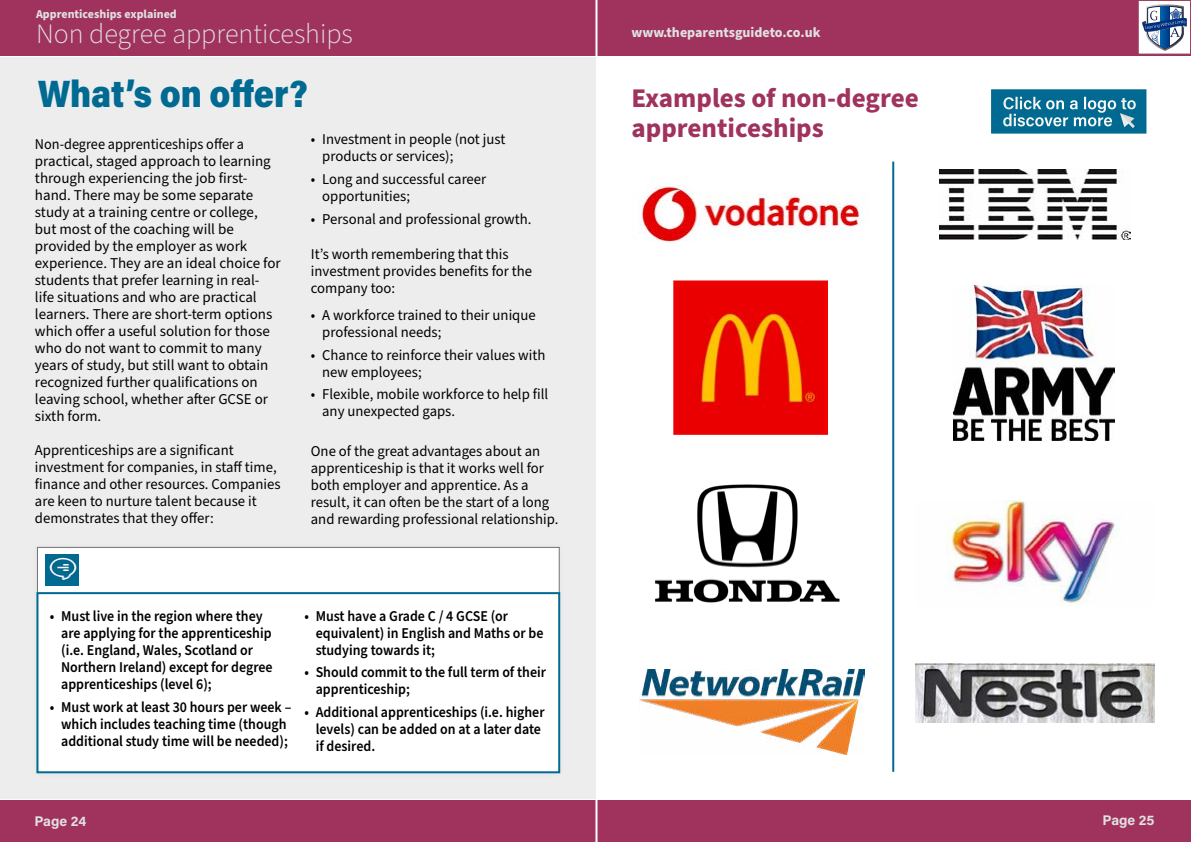
<style>
.page{position:relative;width:1191px;height:842px;background:#fff}
.page>*{position:absolute;margin:0;border:0;box-sizing:border-box;transform-origin:0 0}
.t1{font:900 38px "Acumin Pro";color:#006a92;scale:.89 1}
.t2{font:300 28px "Source Sans Pro";color:#e1e1e1}
.t3{font:700 27px/30px "Source Sans Pro";color:#a0335e}
.t4{font:600 17px/17px "Acumin Pro";color:#fff}
.t5{font:15px/17px "Source Sans Pro";color:#000}
.t6{font:15px/17px "Source Sans Pro";color:#000;scale:.95 1}
.t7{font:600 15px/17px "Source Sans Pro";color:#000;scale:.93 1}
.t8{font:700 14px "Source Sans Pro";color:#e1e1e1}
.t9{font:700 14px "Acumin Pro";letter-spacing:-.005em;color:#e1e1e1}
.t10{font:700 12px "Source Sans Pro";color:#e1e1e1}
</style>
<div class="page">
<div style="left:0;top:0;width:1191px;height:55px;background:#a0335e"></div>
<div style="left:0;top:801px;width:1191px;height:41px;background:#a0335e"></div>
<hr style="left:595px;top:0;width:2px;height:842px;background:#fff">
<div style="left:1138px;top:0;width:52px;height:54px;background:#fff"></div>
<svg style="left:1142px;top:4px;width:45px;height:47px"></svg>
<div style="left:1137px;top:0;width:54px;height:55px;border:1px solid #a04162"></div>
<div style="left:0;top:58px;width:595px;height:741px;background:#ededed"></div>
<div style="left:32px;top:543px;width:532px;height:234px;background:#e1e1e1;opacity:.75"></div>
<div style="left:37px;top:547px;width:522px;height:47px;background:#fff;border:1px solid #757474"></div>
<div style="left:37px;top:593px;width:522px;height:179px;background:#fff"></div>
<div style="left:36px;top:592px;width:524px;height:181px;border:2px solid #006a92"></div>
<img style="left:673px;top:280px;width:154px;height:154px">
<img style="left:639px;top:185px;width:228px;height:57px">
<img style="left:939px;top:169px;width:191px;height:71px">
<img style="left:946px;top:500px;width:169px;height:105px">
<img style="left:655px;top:485px;width:185px;height:118px">
<img style="left:953px;top:286px;width:161px;height:154px">
<img style="left:915px;top:664px;width:240px;height:58px">
<img style="left:639px;top:669px;width:225px;height:85px">
<hr style="left:892px;top:162px;width:2px;height:610px;background:#006a92">
<div style="left:992px;top:91px;width:153px;height:41px;background:#006a92"></div>
<div style="left:991px;top:89px;width:155px;height:45px;border:3px solid #006a92"></div>
<img style="left:1120px;top:113px;width:16px;height:15px">
<div style="left:45px;top:554px;width:34px;height:32px;background:#006a92"></div>
<img style="left:49px;top:557px;width:28px;height:23px">
<p class="t10" style="left:36px;top:6px;width:142px">Apprenticeships explained</p>
<h2 class="t2" style="left:36px;top:15px;width:318px">Non degree apprenticeships</h2>
<h1 class="t1" style="left:38px;top:67px;width:305px">What’s on offer?</h1>
<p class="t6" style="left:35px;top:136px;width:260px">Non-degree apprenticeships offer a practical, staged approach to learning through experiencing the job first&shy;hand. There may be some separate study at a training centre or college, but most of the coaching will be provided by the employer as work experience. They are an ideal choice for students that prefer learning in real&shy;life situations and who are practical learners. There are short-term options which offer a useful solution for those who do not want to commit to many years of study, but still want to obtain recognized further qualifications on leaving school, whether after GCSE or sixth form.</p>
<p class="t5" style="left:35px;top:442px;width:247px">Apprenticeships are a significant investment for companies, in staff time, finance and other resources. Companies are keen to nurture talent because it demonstrates that they offer:</p>
<p class="t5" style="left:322px;top:131px;width:185px;text-indent:-11px">• Investment in people (not just products or services);</p>
<p class="t5" style="left:322px;top:171px;width:166px;text-indent:-11px">• Long and successful career opportunities;</p>
<p class="t5" style="left:311px;top:211px;width:222px">• Personal and professional growth.</p>
<p class="t5" style="left:311px;top:246px;width:223px">It’s worth remembering that this investment provides benefits for the company too:</p>
<p class="t5" style="left:322px;top:307px;width:215px;text-indent:-11px">• A workforce trained to their unique professional needs;</p>
<p class="t5" style="left:322px;top:347px;width:225px;text-indent:-11px">• Chance to reinforce their values with new employees;</p>
<p class="t5" style="left:322px;top:386px;width:227px;text-indent:-11px">• Flexible, mobile workforce to help fill any unexpected gaps.</p>
<p class="t5" style="left:311px;top:443px;width:249px">One of the great advantages about an apprenticeship is that it works well for both employer and apprentice. As a result, it can often be the start of a long and rewarding professional relationship.</p>
<p class="t7" style="left:61px;top:608px;width:229px;text-indent:-11px">• Must live in the region where they are applying for the apprenticeship (i.e. England, Wales, Scotland or Northern Ireland) except for degree apprenticeships (level 6);</p>
<p class="t7" style="left:50px;top:698px;width:261px;text-align:center">• Must work at least 30 hours per week – which includes teaching time (though additional study time will be needed);</p>
<p class="t7" style="left:316px;top:608px;width:246px;text-indent:-11px">• Must have a Grade C / 4 GCSE (or equivalent) in English and Maths or be studying towards it;</p>
<p class="t7" style="left:316px;top:664px;width:249px;text-indent:-11px">• Should commit to the full term of their apprenticeship;</p>
<p class="t7" style="left:316px;top:704px;width:248px;text-indent:-11px">• Additional apprenticeships (i.e. higher levels) can be added on at a later date if desired.</p>
<p class="t8" style="left:631px;top:23px;width:190px">www.theparentsguideto.co.uk</p>
<h3 class="t3" style="left:631px;top:84px;width:289px">Examples of non-degree apprenticeships</h3>
<p class="t4" style="left:1002px;top:94px;width:135px">Click on a logo to discover more</p>
<p class="t9" style="left:35px;top:811px;width:53px">Page 24</p>
<p class="t9" style="left:1102px;top:810px;width:53px">Page 25</p>
</div>
